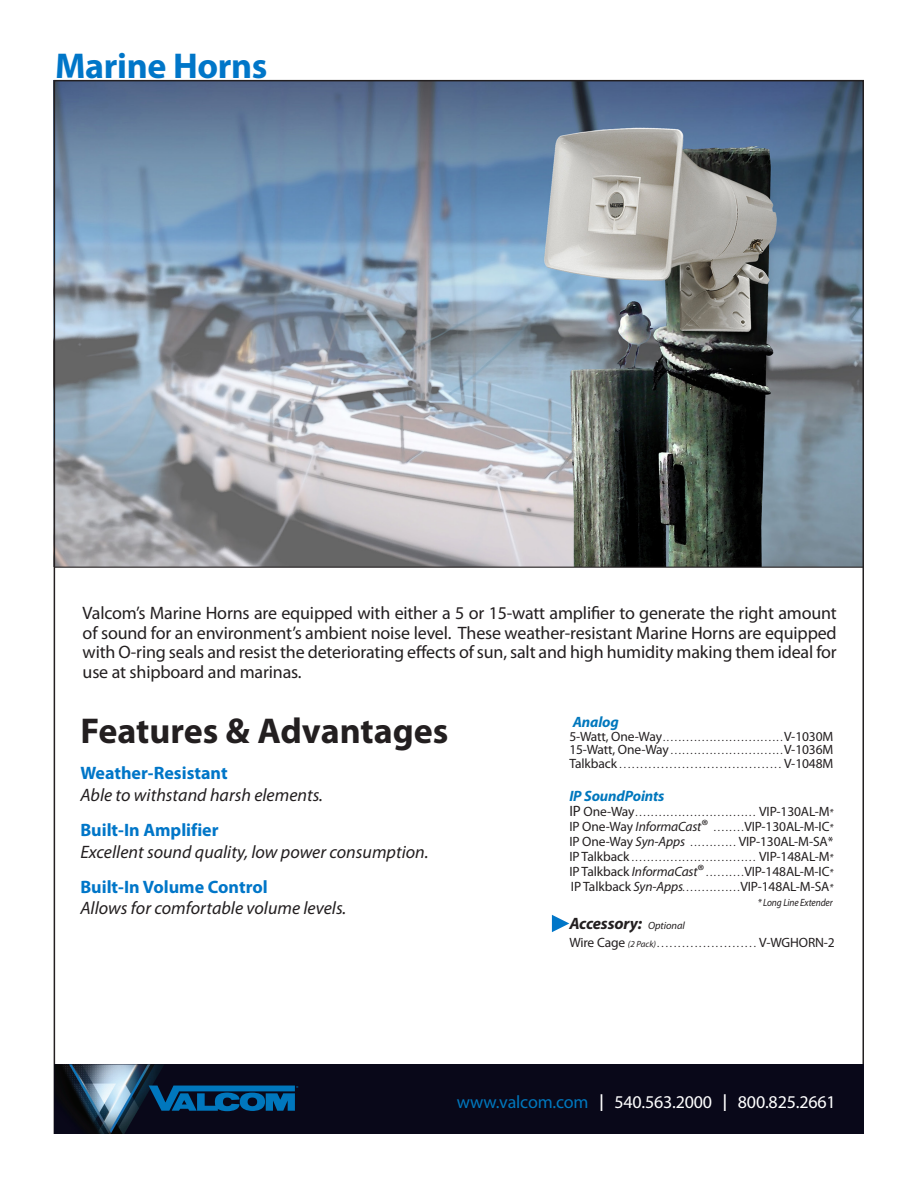
<style>
.page{position:relative;width:918px;height:1188px;background:#fff}
.page>*{position:absolute;margin:0;border:0;box-sizing:border-box;transform-origin:0 0}
.t1{font:700 36px "Myriad Pro";color:#231f20}
.t2{font:700 36px "Myriad Pro";letter-spacing:-.01em;color:#0076c8}
.t3{font:18px/19.5px "Myriad Pro";letter-spacing:-.01em;color:#231f20;text-align:justify}
.t4{font:italic 18px "Myriad Pro";color:#231f20}
.t5{font:700 18px "Myriad Pro";color:#0076c8}
.t6{font:18px "Myriad Pro";letter-spacing:-.01em;color:#fff}
.t7{font:italic 700 16.5px "Myriad Pro";letter-spacing:-.01em;color:#231f20}
.t8{font:italic 700 15px "Myriad Pro";letter-spacing:-.01em;color:#0077bd}
.t9{font:13.5px/15px "Myriad Pro";letter-spacing:-.01em;color:#231f20}
.t10{font:italic 10.5px/13.5px "Myriad Pro";letter-spacing:-.01em;color:#231f20}
.t11{font:10.5px "Myriad Pro";color:#231f20}
.t12{font:italic 10.5px "Myriad Pro";letter-spacing:-.01em;color:#231f20;scale:.9 1}
.t13{font:6px "Myriad Pro";color:#0077bd}
.s1{font-style:normal;font-size:13.5px}
.s2{font-size:13.5px}
.s3{font-style:normal;font-size:15px}
.s4{font-style:italic}
.s5{font-size:16.5px}
.s6{font-style:italic;font-size:10.5px}
.s7{font-weight:400;font-size:10.5px}
.s8{font-style:italic;font-size:9px}
.s9{color:#0077bd}
.s10{font-size:24.9px}
</style>
<div class="page">
<img style="left:57px;top:83px;width:804px;height:484px">
<div style="left:54px;top:1064px;width:810px;height:70px;background:#090819"></div>
<img style="left:55px;top:1064px;width:108px;height:70px">
<svg style="left:149px;top:1086px;width:146px;height:25px"></svg>
<hr style="left:54px;top:567px;width:810px;height:1px;background:#231f20">
<svg style="left:552px;top:915px;width:17px;height:17px"></svg>
<p class="t2" style="left:55px;top:42px;width:214px">Marine Horns</p>
<p class="t3" style="left:83px;top:603px;width:756px">Valcom’s Marine Horns are equipped with either a 5 or 15-watt amplifier to generate the right amount of sound for an environment’s ambient noise level. These weather-resistant Marine Horns are equipped with O-ring seals and resist the deteriorating effects of sun, salt and high humidity making them ideal for use at shipboard and marinas.</p>
<p class="t1" style="left:80px;top:707px;width:370px">Features &amp; Advantages</p>
<p class="t5" style="left:80px;top:762px;width:149px">Weather-Resistant</p>
<p class="t4" style="left:80px;top:784px;width:243px">Able to withstand harsh elements.</p>
<p class="t5" style="left:80px;top:818px;width:140px">Built-In Amplifier</p>
<p class="t4" style="left:80px;top:841px;width:348px">Excellent sound quality, low power consumption.</p>
<p class="t5" style="left:80px;top:875px;width:189px">Built-In Volume Control</p>
<p class="t4" style="left:80px;top:897px;width:266px">Allows for comfortable volume levels.</p>
<p class="t8" style="left:573px;top:712px;width:48px">Analog</p>
<p class="t10" style="left:569px;top:730px;width:266px"><span class="s1">5-Watt, One-Way</span> . . . . . . . . . . . . . . . . . . . . . . . . . . . . . . <span class="s1">V-1030M<br>15-Watt, One-Way</span> . . . . . . . . . . . . . . . . . . . . . . . . . . . . <span class="s1">V-1036M</span></p>
<p class="t11" style="left:569px;top:758px;width:266px"><span class="s2">Talkback</span> . . . . . . . . . . . . . . . . . . . . . . . . . . . . . . . . . . . . . . . <span class="s2">V-1048M</span></p>
<p class="t8" style="left:569px;top:786px;width:97px">IP SoundPoints</p>
<p class="t10" style="left:569px;top:805px;width:266px"><span class="s3">IP</span> <span class="s1">One-Way</span>............................... <span class="s1">VIP-130AL-M</span>*</p>
<p class="t9" style="left:569px;top:818px;width:266px">IP One-Way <span class="s4">InformaCast</span><span class="s5">®</span> <span class="s6">. . . . . . .</span> VIP-130AL-M-IC<span class="s6">*</span></p>
<p class="t9" style="left:569px;top:833px;width:266px">IP One-Way <span class="s4">Syn-Apps</span> <span class="s6">. . . . . . . . . . . .</span> VIP-130AL-M-SA*</p>
<p class="t10" style="left:569px;top:850px;width:266px"><span class="s1">IP Talkback</span> . . . . . . . . . . . . . . . . . . . . . . . . . . . . . . . . <span class="s1">VIP-148AL-M</span>*</p>
<p class="t9" style="left:569px;top:863px;width:266px">IP Talkback <span class="s4">InformaCast</span><span class="s5">®</span> <span class="s6">. . . . . . . . .</span> VIP-148AL-M-IC<span class="s6">*<br></span>IP Talkback <span class="s4">Syn-Apps</span><span class="s6">. . . . . . . . . . . . . . .</span>VIP-148AL-M-SA<span class="s6">*</span></p>
<p class="t12" style="left:758px;top:896px;width:85px">* Long Line Extender</p>
<p class="t13" style="left:296px;top:1084px;width:4px">®</p>
<p class="t7" style="left:569px;top:913px;width:117px">Accessory: <span class="s7">Optional</span></p>
<p class="t11" style="left:569px;top:937px;width:267px"><span class="s2">Wire Cage</span><span class="s8">(2 Pack)</span>........................ <span class="s2">V-WGHORN-2</span></p>
<p class="t6" style="left:457px;top:1091px;width:380px"><span class="s9">www.valcom.com</span> <span class="s10">I</span> 540.563.2000 <span class="s10">I</span> 800.825.2661</p>
</div>
